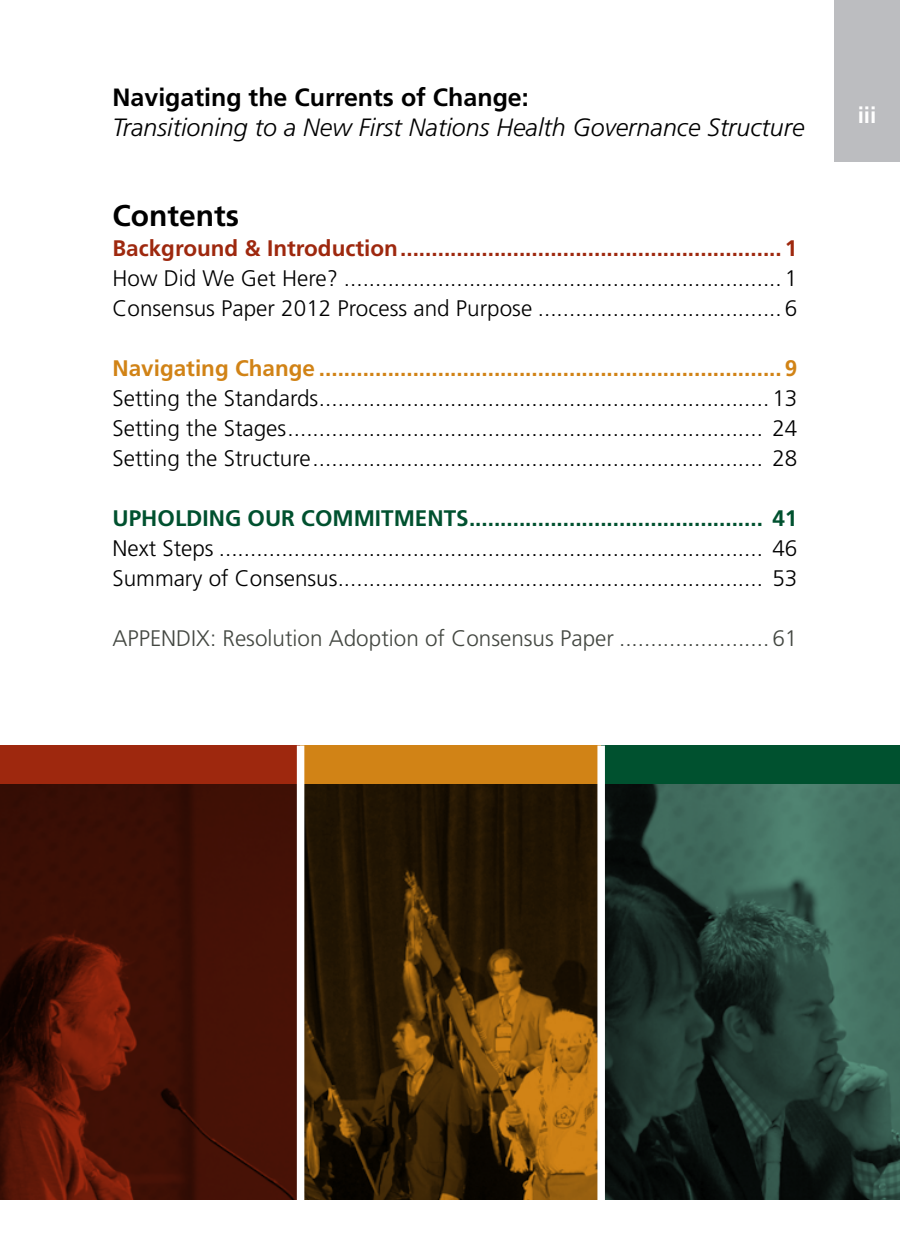
<style>
.page{position:relative;width:900px;height:1260px;background:#fff}
.page>*{position:absolute;margin:0;border:0;box-sizing:border-box;transform-origin:0 0}
.t1{font:700 30px "Frutiger";color:#000}
.t2{font:italic 300 25px "Frutiger";color:#000}
.t3{font:700 25px "Frutiger";color:#000}
.t4{font:300 22.5px/30px "Frutiger";color:#000}
.t5{font:700 22.5px "Frutiger";color:#d18316}
.t6{font:700 22.5px "Frutiger";color:#9e280e}
.t7{font:700 22.5px "Frutiger";color:#00512f}
.t8{font:300 22.5px "Frutiger";color:#434741}
.t9{font:700 22.5px "Frutiger";color:#fff}
</style>
<div class="page">
<div style="left:835px;top:0;width:65px;height:161px;background:#bcbdc0"></div>
<img style="left:0;top:784px;width:297px;height:416px">
<img style="left:304px;top:784px;width:293px;height:416px">
<img style="left:605px;top:784px;width:295px;height:416px">
<div style="left:0;top:745px;width:301px;height:39px;background:#9e280e"></div>
<div style="left:301px;top:745px;width:300px;height:39px;background:#d18316"></div>
<div style="left:601px;top:745px;width:299px;height:39px;background:#00512f"></div>
<div style="left:297px;top:746px;width:7px;height:514px;background:#fff"></div>
<div style="left:597px;top:746px;width:8px;height:514px;background:#fff"></div>
<p class="t3" style="left:112px;top:82px;width:418px">Navigating the Currents of Change:</p>
<p class="t2" style="left:112px;top:113px;width:694px">Transitioning to a New First Nations Health Governance Structure</p>
<h1 class="t1" style="left:112px;top:198px;width:128px">Contents</h1>
<p class="t6" style="left:112px;top:235px;width:686px">Background &amp; Introduction............................................................. 1</p>
<p class="t4" style="left:112px;top:263px;width:686px">How Did We Get Here? ...................................................................... 1<br>Consensus Paper 2012 Process and Purpose ....................................... 6</p>
<p class="t5" style="left:112px;top:355px;width:686px">Navigating Change .......................................................................... 9</p>
<p class="t4" style="left:112px;top:383px;width:686px;text-align:justify">Setting the Standards........................................................................ 13<br>Setting the Stages............................................................................ 24<br>Setting the Structure........................................................................ 28</p>
<p class="t7" style="left:112px;top:505px;width:686px">UPHOLDING OUR COMMITMENTS............................................... 41</p>
<p class="t4" style="left:112px;top:533px;width:686px">Next Steps ....................................................................................... 46<br>Summary of Consensus.................................................................... 53</p>
<p class="t8" style="left:112px;top:625px;width:686px">APPENDIX: Resolution Adoption of Consensus Paper ........................ 61</p>
<p class="t9" style="left:858px;top:101px;width:20px">iii</p>
</div>
